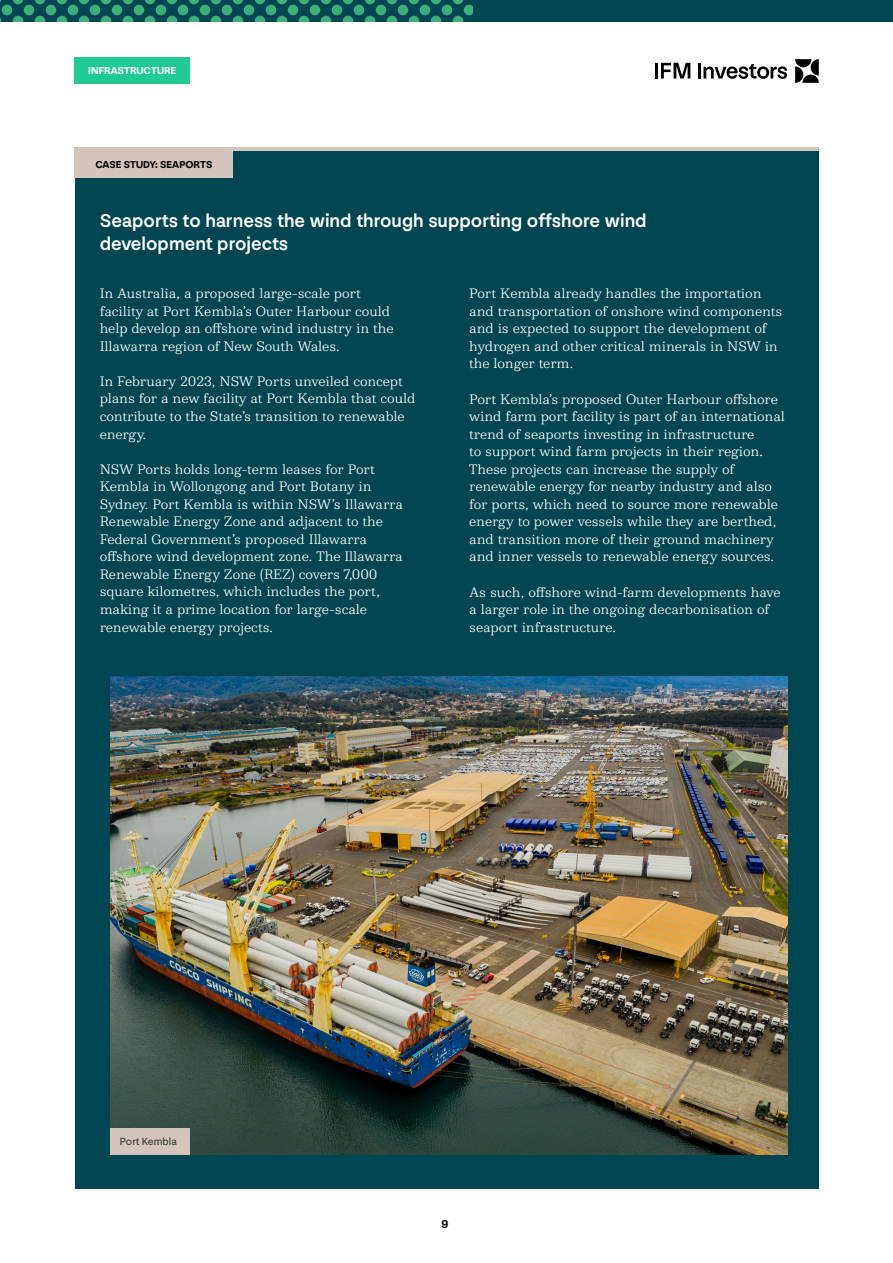
<style>
.page{position:relative;width:893px;height:1263px;background:#fff}
.page>*{position:absolute;margin:0;border:0;box-sizing:border-box;transform-origin:0 0}
.t1{font:500 19.5px/23.4px "NN Nouvelle Grotesk STD";color:#fff}
.t2{font:300 14.25px/17.5px "NN Colroy STD";letter-spacing:-.01em;color:#fff}
.t3{font:700 12px "NN Nouvelle Grotesk STD";color:#000}
.t4{font:10.8px "NN Nouvelle Grotesk STD";color:#3c3c3b}
.t5{font:700 10.5px "NN Nouvelle Grotesk STD";letter-spacing:.005em;color:#000}
.t6{font:700 10.5px "NN Nouvelle Grotesk STD";letter-spacing:.005em;color:#fff}
</style>
<div class="page">
<div style="left:75px;top:149px;width:744px;height:1040px;background:#004552"></div>
<div style="left:75px;top:151px;width:158px;height:26px;background:#d4c5bc"></div>
<hr style="left:75px;top:148px;width:744px;height:3px;background:#d4c5bc">
<img style="left:111px;top:676px;width:677px;height:478px">
<div style="left:111px;top:1128px;width:79px;height:26px;background:#d4c5bc"></div>
<hr style="left:698px;top:63px;width:3px;height:15px;background:#000">
<svg style="left:703px;top:64px;width:84px;height:15px"></svg>
<hr style="left:655px;top:63px;width:3px;height:15px;background:#000">
<svg style="left:661px;top:63px;width:29px;height:15px"></svg>
<svg style="left:795px;top:59px;width:24px;height:24px"></svg>
<div style="left:0;top:0;width:893px;height:22px;background:#004552"></div>
<svg style="left:1px;top:0;width:471px;height:22px"></svg>
<div style="left:74px;top:57px;width:116px;height:26px;background:#20cb93"></div>
<p class="t6" style="left:88px;top:64px;width:90px">INFRASTRUCTURE</p>
<p class="t5" style="left:95px;top:158px;width:118px">CASE STUDY: SEAPORTS</p>
<h1 class="t1" style="left:100px;top:209px;width:548px">Seaports to harness the wind through supporting offshore wind development projects</h1>
<p class="t2" style="left:100px;top:284px;width:295px">In Australia, a proposed large-scale port facility at Port Kembla’s Outer Harbour could help develop an offshore wind industry in the Illawarra region of New South Wales.</p>
<p class="t2" style="left:100px;top:372px;width:317px">In February 2023, NSW Ports unveiled concept plans for a new facility at Port Kembla that could contribute to the State’s transition to renewable energy.</p>
<p class="t2" style="left:100px;top:460px;width:305px">NSW Ports holds long-term leases for Port Kembla in Wollongong and Port Botany in Sydney. Port Kembla is within NSW’s Illawarra Renewable Energy Zone and adjacent to the Federal Government’s proposed Illawarra offshore wind development zone. The Illawarra Renewable Energy Zone (REZ) covers 7,000 square kilometres, which includes the port, making it a prime location for large-scale renewable energy projects.</p>
<p class="t2" style="left:469px;top:284px;width:315px">Port Kembla already handles the importation and transportation of onshore wind components and is expected to support the development of hydrogen and other critical minerals in NSW in the longer term.</p>
<p class="t2" style="left:469px;top:390px;width:317px">Port Kembla’s proposed Outer Harbour offshore wind farm port facility is part of an international trend of seaports investing in infrastructure<br>to support wind farm projects in their region.<br>These projects can increase the supply of renewable energy for nearby industry and also for ports, which need to source more renewable energy to power vessels while they are berthed, and transition more of their ground machinery and inner vessels to renewable energy sources.</p>
<p class="t2" style="left:469px;top:582px;width:313px">As such, offshore wind-farm developments have a larger role in the ongoing decarbonisation of seaport infrastructure.</p>
<p class="t4" style="left:120px;top:1135px;width:59px">Port Kembla</p>
<p class="t3" style="left:442px;top:1217px;width:9px">9</p>
</div>
